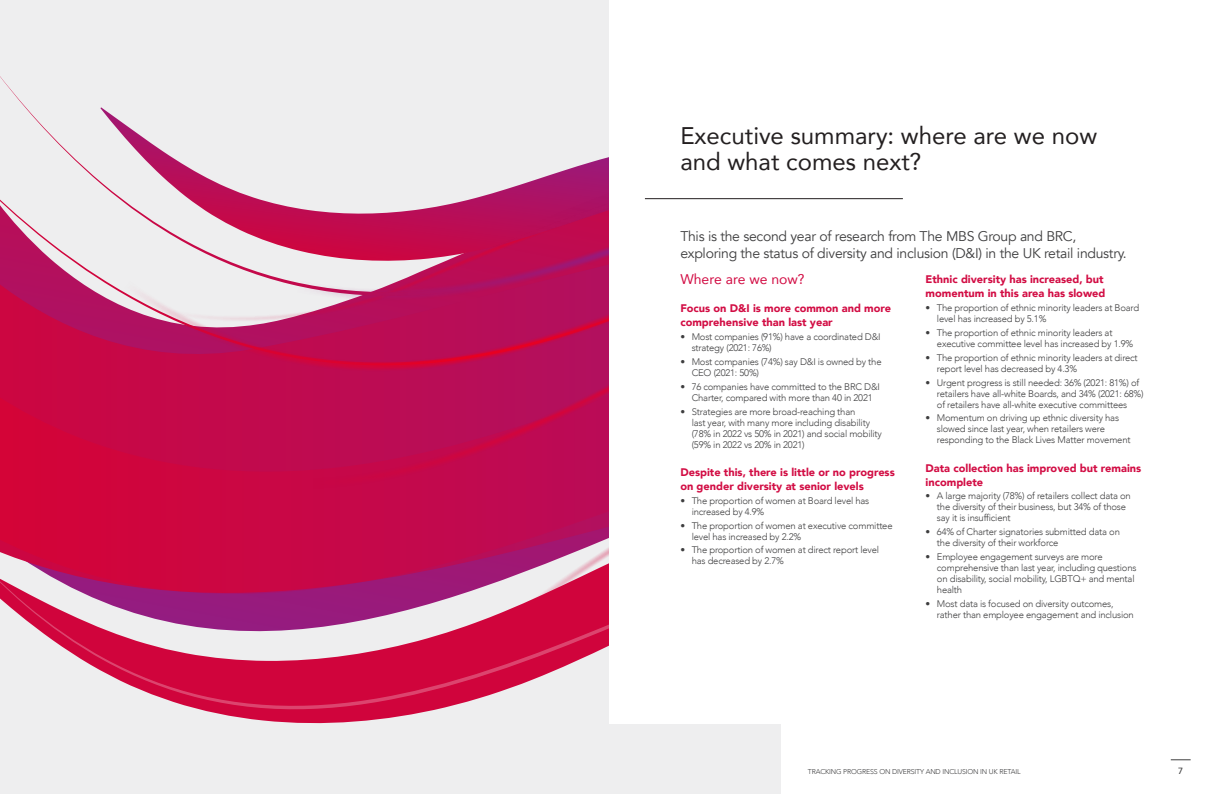
<style>
.page{position:relative;width:1219px;height:794px;background:#fff}
.page>*{position:absolute;margin:0;border:0;box-sizing:border-box;transform-origin:0 0}
.t1{font:24px "Avenir";color:#231f20}
.t2{font:14px/17px "Avenir";letter-spacing:-.02em;color:#3e3e3f}
.t3{font:14px "Avenir";color:#d20d44}
.t4{font:900 11px/14px "Avenir";color:#d20d44}
.t5{font:300 9.5px/11px "Avenir";letter-spacing:-.02em;color:#3e3e3f}
.t6{font:500 9px "Avenir";color:#3e3e3f}
.t7{font:300 7px "Avenir";letter-spacing:-.02em;color:#3e3e3f}
</style>
<div class="page">
<svg style="left:1171px;top:759px;width:20px;height:1px"></svg>
<div style="left:0;top:0;width:780px;height:794px;background:#eeeeef"></div>
<svg style="left:0;top:365px;width:313px;height:105px;background:#c70746"></svg>
<svg style="left:313px;top:375px;width:296px;height:95px;background:#bb0c53"></svg>
<svg style="left:0;top:76px;width:120px;height:289px"></svg>
<svg style="left:120px;top:261px;width:489px;height:114px"></svg>
<svg style="left:466px;top:399px;width:143px;height:71px;background:#bc0b53"></svg>
<svg style="left:0;top:470px;width:609px;height:253px"></svg>
<svg style="left:100px;top:107px;width:509px;height:154px"></svg>
<svg style="left:0;top:484px;width:609px;height:225px"></svg>
<div style="left:609px;top:0;width:562px;height:723px;background:#fff"></div>
<hr style="left:645px;top:198px;width:258px;height:1px;background:#231f20">
<p class="t1" style="left:680px;top:116px;width:418px">Executive summary: where are we now</p>
<p class="t1" style="left:680px;top:142px;width:243px">and what comes next?</p>
<p class="t2" style="left:680px;top:228px;width:448px">This is the second year of research from The MBS Group and BRC, exploring the status of diversity and inclusion (D&amp;I) in the UK retail industry.</p>
<p class="t3" style="left:680px;top:268px;width:126px">Where are we now?</p>
<p class="t4" style="left:680px;top:301px;width:212px">Focus on D&amp;I is more common and more comprehensive than last year</p>
<p class="t5" style="left:692px;top:331px;width:191px;text-indent:-11px">• Most companies (91%) have a coordinated D&amp;I strategy (2021: 76%)</p>
<p class="t5" style="left:692px;top:356px;width:191px;text-indent:-11px">• Most companies (74%) say D&amp;I is owned by the<br>CEO (2021: 50%)</p>
<p class="t5" style="left:680px;top:381px;width:201px;text-align:center">• 76 companies have committed to the BRC D&amp;I<br>Charter, compared with more than 40 in 2021</p>
<p class="t5" style="left:692px;top:406px;width:192px;text-indent:-11px">• Strategies are more broad-reaching than<br>last year, with many more including disability (78% in 2022 vs 50% in 2021) and social mobility (59% in 2022 vs 20% in 2021)</p>
<p class="t4" style="left:680px;top:465px;width:216px">Despite this, there is little or no progress on gender diversity at senior levels</p>
<p class="t5" style="left:692px;top:495px;width:179px;text-indent:-11px">• The proportion of women at Board level has increased by 4.9%</p>
<p class="t5" style="left:692px;top:520px;width:202px;text-indent:-11px">• The proportion of women at executive committee level has increased by 2.2%</p>
<p class="t5" style="left:692px;top:544px;width:189px;text-indent:-11px">• The proportion of women at direct report level has decreased by 2.7%</p>
<p class="t4" style="left:926px;top:272px;width:181px">Ethnic diversity has increased, but momentum in this area has slowed</p>
<p class="t5" style="left:937px;top:302px;width:204px;text-indent:-11px">• The proportion of ethnic minority leaders at Board level has increased by 5.1%</p>
<p class="t5" style="left:937px;top:327px;width:198px;text-indent:-11px">• The proportion of ethnic minority leaders at executive committee level has increased by 1.9%</p>
<p class="t5" style="left:937px;top:352px;width:202px;text-indent:-11px">• The proportion of ethnic minority leaders at direct report level has decreased by 4.3%</p>
<p class="t5" style="left:937px;top:377px;width:208px;text-indent:-11px">• Urgent progress is still needed: 36% (2021: 81%) of retailers have all-white Boards, and 34% (2021: 68%) of retailers have all-white executive committees</p>
<p class="t5" style="left:937px;top:412px;width:195px;text-indent:-11px">• Momentum on driving up ethnic diversity has slowed since last year, when retailers were responding to the Black Lives Matter movement</p>
<p class="t4" style="left:926px;top:460px;width:217px">Data collection has improved but remains incomplete</p>
<p class="t5" style="left:937px;top:490px;width:195px;text-indent:-11px">• A large majority (78%) of retailers collect data on the diversity of their business, but 34% of those</p>
<p class="t5" style="left:937px;top:512px;width:75px">say it is insufficient</p>
<p class="t5" style="left:937px;top:526px;width:185px;text-indent:-11px">• 64% of Charter signatories submitted data on the diversity of their workforce</p>
<p class="t5" style="left:937px;top:551px;width:201px;text-indent:-11px">• Employee engagement surveys are more comprehensive than last year, including questions on disability, social mobility, LGBTQ+ and mental health</p>
<p class="t5" style="left:937px;top:598px;width:198px;text-indent:-11px">• Most data is focused on diversity outcomes, rather than employee engagement and inclusion</p>
<p class="t7" style="left:808px;top:767px;width:214px">TRACKING PROGRESS ON DIVERSITY AND INCLUSION IN UK RETAIL</p>
<p class="t6" style="left:1178px;top:763px;width:7px">7</p>
</div>
